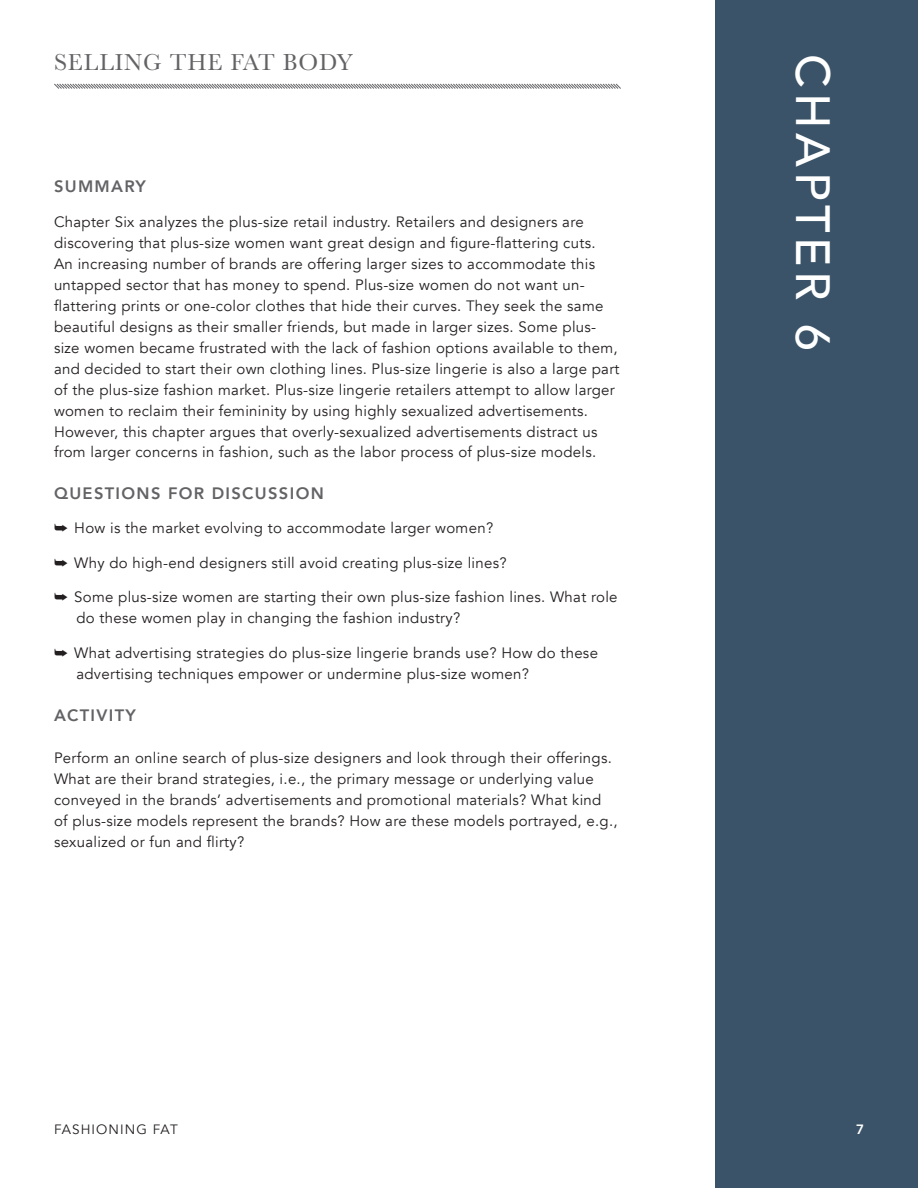
<style>
.page{position:relative;width:918px;height:1188px;background:#fff}
.page>*{position:absolute;margin:0;border:0;box-sizing:border-box;transform-origin:0 0}
.t1{font:500 48px "Avenir";letter-spacing:.1em;color:#fff}
.t2{font:24px "Baskerville";letter-spacing:.04em;color:#636366}
.t3{font:800 16.5px "Avenir";letter-spacing:.08em;color:#636366}
.t4{font:15px/21px "Avenir";letter-spacing:.02em;color:#231f20}
.t5{font:13.5px "Avenir";letter-spacing:.08em;color:#231f20}
.t6{font:800 13.5px "Avenir";color:#fff}
</style>
<div class="page">
<div style="left:716px;top:0;width:202px;height:1188px;background:#3a5368"></div>
<svg style="left:54px;top:83px;width:567px;height:6px"></svg>
<h2 class="t2" style="left:54px;top:47px;width:301px">SELLING THE FAT BODY</h2>
<p class="t3" style="left:54px;top:173px;width:93px">SUMMARY</p>
<p class="t4" style="left:54px;top:211px;width:567px">Chapter Six analyzes the plus-size retail industry. Retailers and designers are discovering that plus-size women want great design and figure-flattering cuts.<br>An increasing number of brands are offering larger sizes to accommodate this untapped sector that has money to spend. Plus-size women do not want un&shy;flattering prints or one-color clothes that hide their curves. They seek the same beautiful designs as their smaller friends, but made in larger sizes. Some plus&shy;size women became frustrated with the lack of fashion options available to them, and decided to start their own clothing lines. Plus-size lingerie is also a large part of the plus-size fashion market. Plus-size lingerie retailers attempt to allow larger women to reclaim their femininity by using highly sexualized advertisements.<br>However, this chapter argues that overly-sexualized advertisements distract us from larger concerns in fashion, such as the labor process of plus-size models.</p>
<p class="t3" style="left:54px;top:480px;width:271px">QUESTIONS FOR DISCUSSION</p>
<p class="t4" style="left:54px;top:518px;width:441px">➥ How is the market evolving to accommodate larger women?</p>
<p class="t4" style="left:54px;top:552px;width:454px">➥ Why do high-end designers still avoid creating plus-size lines?</p>
<p class="t4" style="left:76px;top:587px;width:543px;text-indent:-22px">➥ Some plus-size women are starting their own plus-size fashion lines. What role do these women play in changing the fashion industry?</p>
<p class="t4" style="left:76px;top:642px;width:523px;text-indent:-22px">➥ What advertising strategies do plus-size lingerie brands use? How do these advertising techniques empower or undermine plus-size women?</p>
<p class="t3" style="left:54px;top:702px;width:83px">ACTIVITY</p>
<p class="t4" style="left:54px;top:747px;width:565px">Perform an online search of plus-size designers and look through their offerings.<br>What are their brand strategies, i.e., the primary message or underlying value conveyed in the brands’ advertisements and promotional materials? What kind of plus-size models represent the brands? How are these models portrayed, e.g., sexualized or fun and flirty?</p>
<h1 class="t1" style="left:854px;top:54px;width:298px;rotate:90deg">CHAPTER 6</h1>
<p class="t5" style="left:54px;top:1121px;width:125px">FASHIONING FAT</p>
<p class="t6" style="left:856px;top:1119px;width:9px">7</p>
</div>
